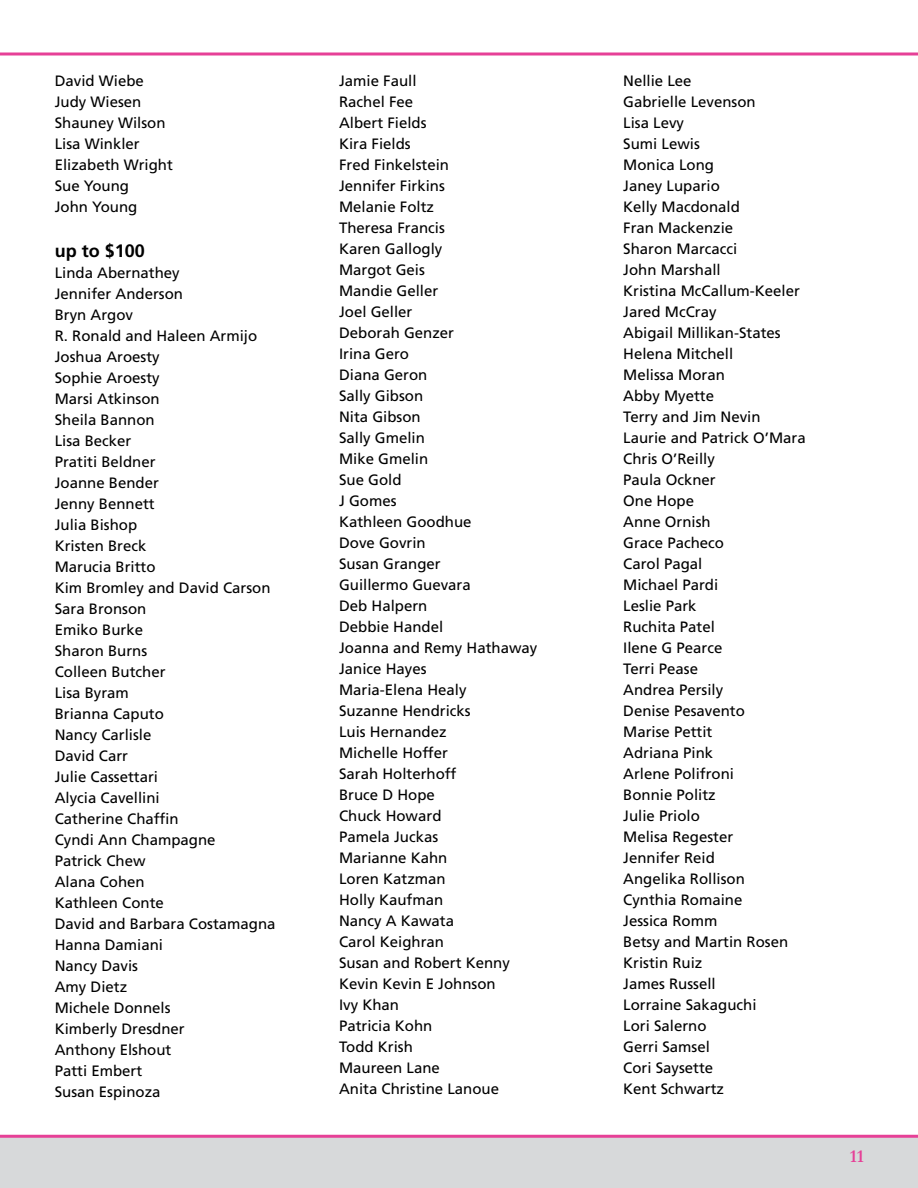
<style>
.page{position:relative;width:918px;height:1188px;background:#fff}
.page>*{position:absolute;margin:0;border:0;box-sizing:border-box;transform-origin:0 0}
.t1{font:700 18px "Frutiger LT Std";color:#000}
.t2{font:700 18px "Garamond";color:#e64097}
.t3{font:15px/21px "Frutiger LT Std";color:#000}
</style>
<div class="page">
<div style="left:0;top:1137px;width:918px;height:51px;background:#d7d9da"></div>
<svg style="left:0;top:52px;width:918px;height:4px;background:#ec6fb0"></svg>
<hr style="left:0;top:1135px;width:918px;height:3px;background:#e64097">
<p class="t3" style="left:55px;top:70px;width:120px">David Wiebe<br>Judy Wiesen<br>Shauney Wilson<br>Lisa Winkler<br>Elizabeth Wright<br>Sue Young<br>John Young</p>
<p class="t1" style="left:55px;top:240px;width:92px">up to $100</p>
<p class="t3" style="left:55px;top:262px;width:222px">Linda Abernathey<br>Jennifer Anderson<br>Bryn Argov<br>R. Ronald and Haleen Armijo<br>Joshua Aroesty<br>Sophie Aroesty<br>Marsi Atkinson<br>Sheila Bannon<br>Lisa Becker<br>Pratiti Beldner<br>Joanne Bender<br>Jenny Bennett<br>Julia Bishop<br>Kristen Breck<br>Marucia Britto<br>Kim Bromley and David Carson<br>Sara Bronson<br>Emiko Burke<br>Sharon Burns<br>Colleen Butcher<br>Lisa Byram<br>Brianna Caputo<br>Nancy Carlisle<br>David Carr<br>Julie Cassettari<br>Alycia Cavellini<br>Catherine Chaffin<br>Cyndi Ann Champagne<br>Patrick Chew<br>Alana Cohen<br>Kathleen Conte<br>David and Barbara Costamagna<br>Hanna Damiani<br>Nancy Davis<br>Amy Dietz<br>Michele Donnels<br>Kimberly Dresdner<br>Anthony Elshout<br>Patti Embert<br>Susan Espinoza</p>
<p class="t3" style="left:339px;top:70px;width:200px">Jamie Faull<br>Rachel Fee<br>Albert Fields<br>Kira Fields<br>Fred Finkelstein<br>Jennifer Firkins<br>Melanie Foltz<br>Theresa Francis<br>Karen Gallogly<br>Margot Geis<br>Mandie Geller<br>Joel Geller<br>Deborah Genzer<br>Irina Gero<br>Diana Geron<br>Sally Gibson<br>Nita Gibson<br>Sally Gmelin<br>Mike Gmelin<br>Sue Gold<br>J Gomes<br>Kathleen Goodhue<br>Dove Govrin<br>Susan Granger<br>Guillermo Guevara<br>Deb Halpern<br>Debbie Handel<br>Joanna and Remy Hathaway<br>Janice Hayes<br>Maria-Elena Healy<br>Suzanne Hendricks<br>Luis Hernandez<br>Michelle Hoffer<br>Sarah Holterhoff<br>Bruce D Hope<br>Chuck Howard<br>Pamela Juckas<br>Marianne Kahn<br>Loren Katzman<br>Holly Kaufman<br>Nancy A Kawata<br>Carol Keighran<br>Susan and Robert Kenny<br>Kevin Kevin E Johnson<br>Ivy Khan<br>Patricia Kohn<br>Todd Krish<br>Maureen Lane<br>Anita Christine Lanoue</p>
<p class="t3" style="left:623px;top:70px;width:184px">Nellie Lee<br>Gabrielle Levenson<br>Lisa Levy<br>Sumi Lewis<br>Monica Long<br>Janey Lupario<br>Kelly Macdonald<br>Fran Mackenzie<br>Sharon Marcacci<br>John Marshall<br>Kristina McCallum-Keeler<br>Jared McCray<br>Abigail Millikan-States<br>Helena Mitchell<br>Melissa Moran<br>Abby Myette<br>Terry and Jim Nevin<br>Laurie and Patrick O’Mara<br>Chris O’Reilly<br>Paula Ockner<br>One Hope<br>Anne Ornish<br>Grace Pacheco<br>Carol Pagal<br>Michael Pardi<br>Leslie Park<br>Ruchita Patel<br>Ilene G Pearce<br>Terri Pease<br>Andrea Persily<br>Denise Pesavento<br>Marise Pettit<br>Adriana Pink<br>Arlene Polifroni<br>Bonnie Politz<br>Julie Priolo<br>Melisa Regester<br>Jennifer Reid<br>Angelika Rollison<br>Cynthia Romaine<br>Jessica Romm<br>Betsy and Martin Rosen<br>Kristin Ruiz<br>James Russell<br>Lorraine Sakaguchi<br>Lori Salerno<br>Gerri Samsel<br>Cori Saysette<br>Kent Schwartz</p>
<p class="t2" style="left:850px;top:1144px;width:16px">11</p>
</div>
